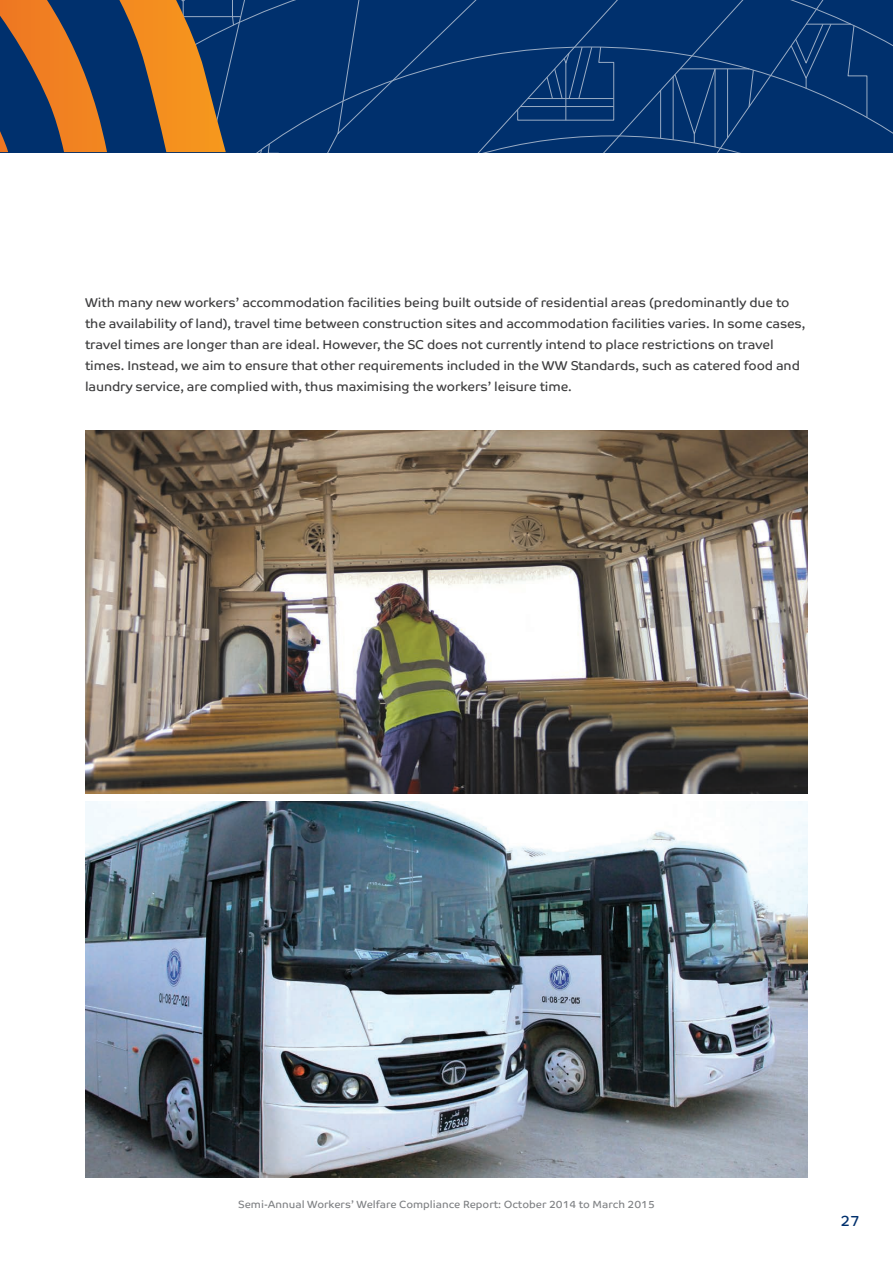
<style>
.page{position:relative;width:893px;height:1263px;background:#fff}
.page>*{position:absolute;margin:0;border:0;box-sizing:border-box;transform-origin:0 0}
.t1{font:15px "Co Text Arabic";color:#00306d}
.t2{font:12.9px/21px "Co Text Arabic";letter-spacing:-.005em;color:#3e3e3f}
.t3{font:10.5px "Co Text Arabic";color:#808285}
</style>
<div class="page">
<svg style="left:0;top:0;width:893px;height:153px;background:#213e66"></svg>
<img style="left:85px;top:430px;width:723px;height:363px">
<img style="left:85px;top:801px;width:723px;height:377px">
<p class="t2" style="left:85px;top:292px;width:722px">With many new workers’ accommodation facilities being built outside of residential areas (predominantly due to the availability of land), travel time between construction sites and accommodation facilities varies. In some cases, travel times are longer than are ideal. However, the SC does not currently intend to place restrictions on travel times. Instead, we aim to ensure that other requirements included in the WW Standards, such as catered food and laundry service, are complied with, thus maximising the workers’ leisure time.</p>
<p class="t3" style="left:238px;top:1198px;width:418px">Semi-Annual Workers’ Welfare Compliance Report: October 2014 to March 2015</p>
<p class="t1" style="left:840px;top:1212px;width:21px">27</p>
</div>
